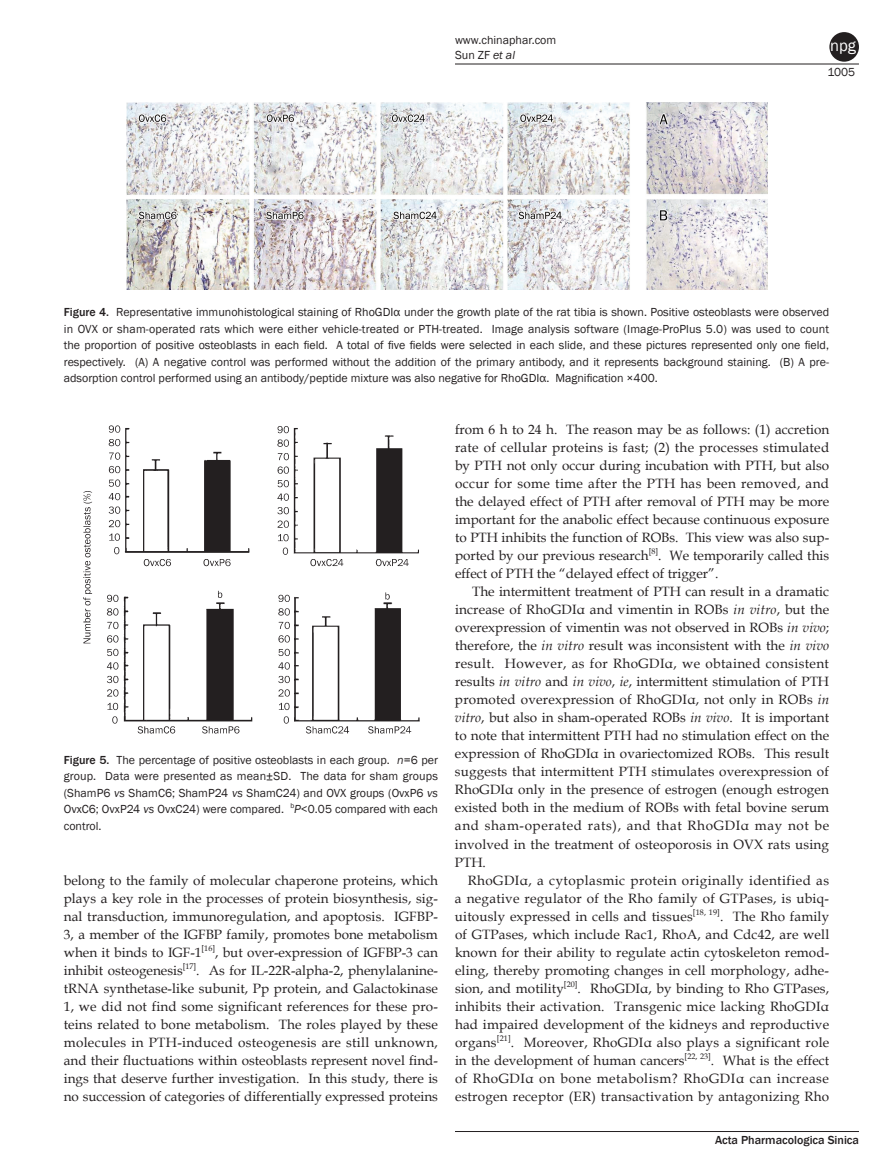
<style>
.page{position:relative;width:893px;height:1170px;background:#fff}
.page>*{position:absolute;margin:0;border:0;box-sizing:border-box;transform-origin:0 0}
.t1{font:16.5px "Franklin Gothic";color:#fff}
.t2{font:13.5px/18px "Book Antiqua";color:#231f20;text-align:justify}
.t3{font:12px/16.5px "Franklin Gothic";color:#231f20;text-align:justify}
.t4{font:500 12px "Franklin Gothic";color:#231f20}
.s1{font-style:italic}
.s2{font-weight:500}
</style>
<div class="page">
<hr style="left:455px;top:64px;width:404px;height:1px;background:#231f20">
<hr style="left:455px;top:1131px;width:404px;height:1px;background:#231f20">
<div style="left:829px;top:32px;width:30px;height:30px;background:#231f20;border-radius:50%"></div>
<img style="left:126px;top:102px;width:641px;height:187px">
<img style="left:83px;top:425px;width:337px;height:309px">
<p class="t3" style="left:455px;top:32px;width:103px;line-height:15px">www.chinaphar.com<br>Sun ZF <span class="s1">et al</span></p>
<p class="t1" style="left:830px;top:35px;width:27px">npg</p>
<p class="t3" style="left:827px;top:64px;width:29px">1005</p>
<p class="t3" style="left:64px;top:304px;width:767px"><span class="s2">Figure 4.</span> Representative immunohistological staining of RhoGDIα under the growth plate of the rat tibia is shown. Positive osteoblasts were observed in OVX or sham-operated rats which were either vehicle-treated or PTH-treated. Image analysis software (Image-ProPlus 5.0) was used to count the proportion of positive osteoblasts in each field. A total of five fields were selected in each slide, and these pictures represented only one field, respectively. (A) A negative control was performed without the addition of the primary antibody, and it represents background staining. (B) A pre&shy;adsorption control performed using an antibody/peptide mixture was also negative for RhoGDIα. Magnification ×400.</p>
<p class="t3" style="left:64px;top:751px;width:376px"><span class="s2">Figure 5.</span> The percentage of positive osteoblasts in each group. <span class="s1">n</span>=6 per group. Data were presented as mean±SD. The data for sham groups (ShamP6 <span class="s1">vs</span> ShamC6; ShamP24 <span class="s1">vs</span> ShamC24) and OVX groups (OvxP6 <span class="s1">vs </span>OvxC6; OvxP24 <span class="s1">vs</span> OvxC24) were compared. <sup>b</sup><span class="s1">P</span>&lt;0.05 compared with each control.</p>
<p class="t2" style="left:64px;top:871px;width:376px">belong to the family of molecular chaperone proteins, which plays a key role in the processes of protein biosynthesis, sig&shy;nal transduction, immunoregulation, and apoptosis. IGFBP-3, a member of the IGFBP family, promotes bone metabolism when it binds to IGF-1<sup>[16]</sup>, but over-expression of IGFBP-3 can inhibit osteogenesis<sup>[17]</sup>. As for IL-22R-alpha-2, phenylalanine&shy;tRNA synthetase-like subunit, Pp protein, and Galactokinase 1, we did not find some significant references for these pro&shy;teins related to bone metabolism. The roles played by these molecules in PTH-induced osteogenesis are still unknown, and their fluctuations within osteoblasts represent novel find&shy;ings that deserve further investigation. In this study, there is no succession of categories of differentially expressed proteins</p>
<p class="t2" style="left:455px;top:420px;width:376px">from 6 h to 24 h. The reason may be as follows: (1) accretion rate of cellular proteins is fast; (2) the processes stimulated by PTH not only occur during incubation with PTH, but also occur for some time after the PTH has been removed, and the delayed effect of PTH after removal of PTH may be more important for the anabolic effect because continuous exposure to PTH inhibits the function of ROBs. This view was also sup&shy;ported by our previous research<sup>[8]</sup>. We temporarily called this effect of PTH the “delayed effect of trigger”.</p>
<p class="t2" style="left:455px;top:582px;width:376px;text-indent:17px">The intermittent treatment of PTH can result in a dramatic increase of RhoGDIα and vimentin in ROBs <span class="s1">in vitro</span>, but the overexpression of vimentin was not observed in ROBs <span class="s1">in vivo</span>; therefore, the <span class="s1">in vitro</span> result was inconsistent with the <span class="s1">in vivo </span>result. However, as for RhoGDIα, we obtained consistent results <span class="s1">in vitro</span> and <span class="s1">in vivo</span>, <span class="s1">ie</span>, intermittent stimulation of PTH promoted overexpression of RhoGDIα, not only in ROBs <span class="s1">in vitro</span>, but also in sham-operated ROBs <span class="s1">in vivo</span>. It is important to note that intermittent PTH had no stimulation effect on the expression of RhoGDIα in ovariectomized ROBs. This result suggests that intermittent PTH stimulates overexpression of RhoGDIα only in the presence of estrogen (enough estrogen existed both in the medium of ROBs with fetal bovine serum and sham-operated rats), and that RhoGDIα may not be involved in the treatment of osteoporosis in OVX rats using PTH.</p>
<p class="t2" style="left:455px;top:870px;width:376px;text-indent:13px">RhoGDIα, a cytoplasmic protein originally identified as a negative regulator of the Rho family of GTPases, is ubiq&shy;uitously expressed in cells and tissues<sup>[18,</sup> <sup>19]</sup>. The Rho family of GTPases, which include Rac1, RhoA, and Cdc42, are well known for their ability to regulate actin cytoskeleton remod&shy;eling, thereby promoting changes in cell morphology, adhe&shy;sion, and motility<sup>[20]</sup>. RhoGDIα, by binding to Rho GTPases, inhibits their activation. Transgenic mice lacking RhoGDIα had impaired development of the kidneys and reproductive organs<sup>[21]</sup>. Moreover, RhoGDIα also plays a significant role in the development of human cancers<sup>[22,</sup> <sup>23]</sup>. What is the effect of RhoGDIα on bone metabolism? RhoGDIα can increase estrogen receptor (ER) transactivation by antagonizing Rho</p>
<p class="t4" style="left:715px;top:1132px;width:145px">Acta Pharmacologica Sinica</p>
</div>
